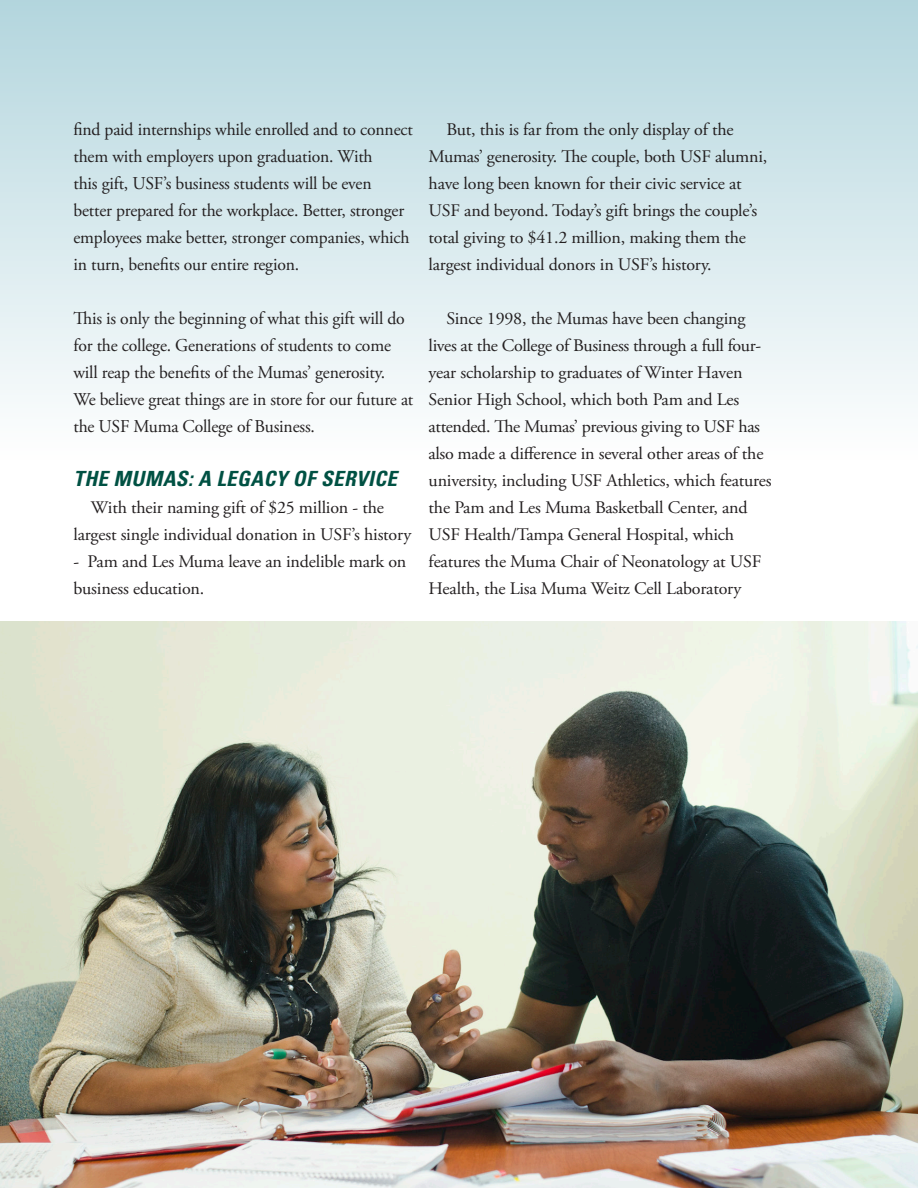
<style>
.page{position:relative;width:918px;height:1188px;background:#fff}
.page>*{position:absolute;margin:0;border:0;box-sizing:border-box;transform-origin:0 0}
.t1{font:italic 700 condensed 21px "Univers LT";letter-spacing:.02em;color:#005143}
.t2{font:18px/27px "Adobe Garamond Pro";letter-spacing:-.01em;color:#231f20}
.t3{font:17.7px/27px "Adobe Garamond Pro";letter-spacing:-.01em;color:#231f20}
</style>
<div class="page">
<div style="left:0;top:0;width:918px;height:522px;background:linear-gradient(to bottom,#b4d6de,#fff)"></div>
<img style="left:0;top:621px;width:918px;height:567px">
<p class="t2" style="left:73px;top:116px;width:341px">find paid internships while enrolled and to connect them with employers upon graduation. With<br>this gift, USF’s business students will be even better prepared for the workplace. Better, stronger employees make better, stronger companies, which in turn, benefits our entire region.</p>
<p class="t2" style="left:73px;top:305px;width:341px">This is only the beginning of what this gift will do for the college. Generations of students to come will reap the benefits of the Mumas’ generosity.<br>We believe great things are in store for our future at the USF Muma College of Business.</p>
<p class="t1" style="left:73px;top:466px;width:325px">THE MUMAS: A LEGACY OF SERVICE</p>
<p class="t3" style="left:73px;top:495px;width:339px;text-align:center">With their naming gift of $25 million - the largest single individual donation in USF’s history</p>
<p class="t3" style="left:73px;top:549px;width:334px">- Pam and Les Muma leave an indelible mark on business education.</p>
<p class="t3" style="left:429px;top:117px;width:340px;text-indent:18px">But, this is far from the only display of the Mumas’ generosity. The couple, both USF alumni, have long been known for their civic service at USF and beyond. Today’s gift brings the couple’s total giving to $41.2 million, making them the largest individual donors in USF’s history.</p>
<p class="t3" style="left:429px;top:306px;width:344px;text-indent:18px">Since 1998, the Mumas have been changing lives at the College of Business through a full four&shy;year scholarship to graduates of Winter Haven Senior High School, which both Pam and Les attended. The Mumas’ previous giving to USF has also made a difference in several other areas of the university, including USF Athletics, which features the Pam and Les Muma Basketball Center, and USF Health/Tampa General Hospital, which features the Muma Chair of Neonatology at USF Health, the Lisa Muma Weitz Cell Laboratory</p>
</div>
